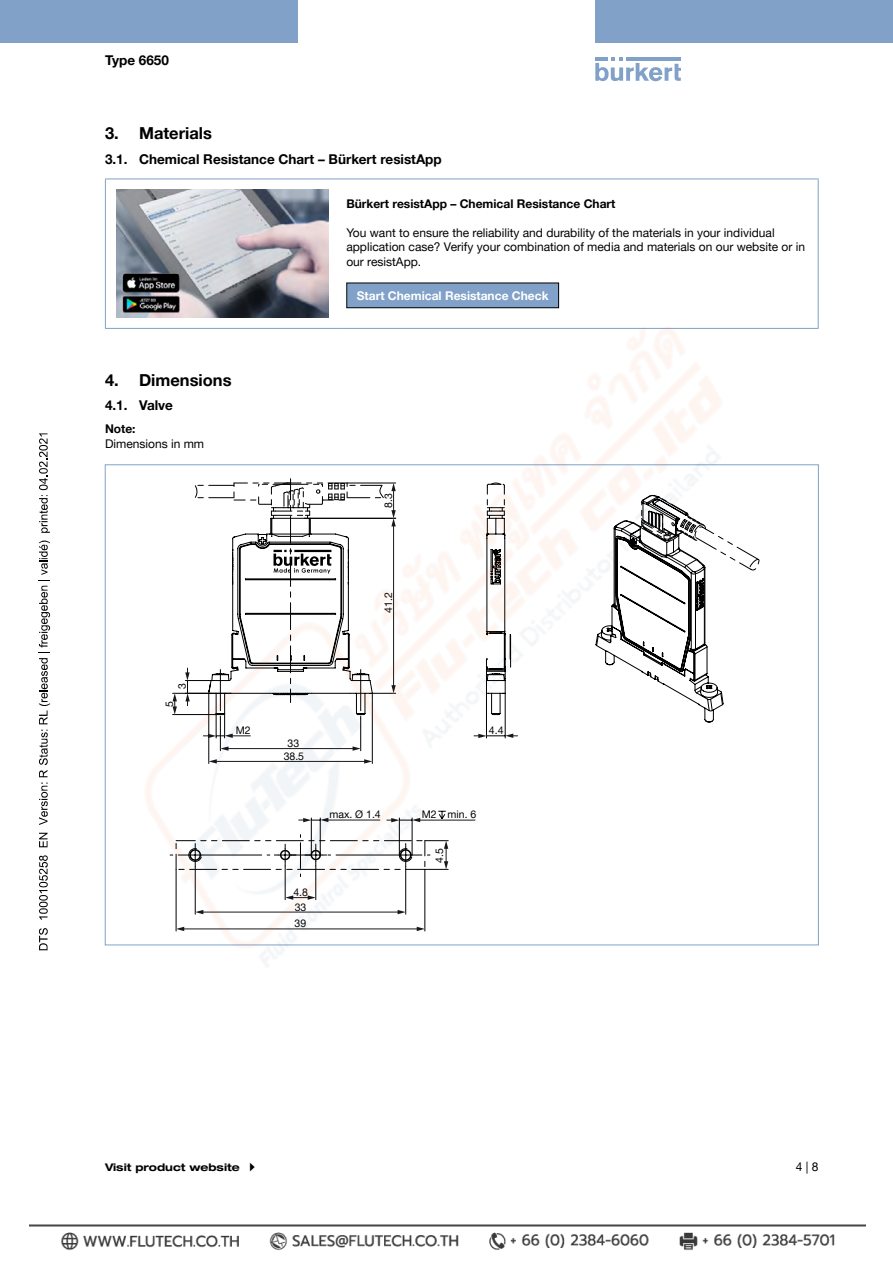
<style>
.page{position:relative;width:893px;height:1263px;background:#fff}
.page>*{position:absolute;margin:0;border:0;box-sizing:border-box;transform-origin:0 0}
.t1{font:700 16.5px "Helvetica Neue LTW1 G";color:#000}
.t2{font:700 13.5px "Helvetica Neue LTW1 G";color:#000}
.t3{font:12px/14.4px "Helvetica Neue LTW1 G";color:#000}
.t4{font:700 12px "Helvetica Neue LTW1 G";color:#000}
.t5{font:700 12px "Helvetica Neue LTW1 G";color:#fff}
.t6{font:10.5px/14.4px "Helvetica Neue LTW1 G";color:#000}
.t7{font:700 expanded 10.5px "Helvetica Neue LTW1 G";color:#000}
</style>
<div class="page">
<svg style="left:595px;top:57px;width:86px;height:24px"></svg>
<hr style="left:626px;top:57px;width:55px;height:4px;background:#81a1c8">
<div style="left:0;top:0;width:298px;height:42px;background:#81a1c8"></div>
<div style="left:595px;top:0;width:298px;height:42px;background:#81a1c8"></div>
<hr style="left:105px;top:179px;width:233px;height:1px;background:#81a1c8">
<hr style="left:105px;top:179px;width:1px;height:149px;background:#81a1c8">
<hr style="left:338px;top:179px;width:481px;height:1px;background:#81a1c8">
<hr style="left:818px;top:179px;width:1px;height:149px;background:#81a1c8">
<hr style="left:338px;top:328px;width:481px;height:1px;background:#81a1c8">
<img style="left:116px;top:190px;width:213px;height:78px">
<svg style="left:39px;top:928px;width:9px;height:22px"></svg>
<svg style="left:39px;top:855px;width:9px;height:65px"></svg>
<svg style="left:39px;top:833px;width:9px;height:14px"></svg>
<svg style="left:39px;top:540px;width:11px;height:285px"></svg>
<svg style="left:39px;top:433px;width:11px;height:100px"></svg>
<img style="left:29px;top:1224px;width:837px;height:26px">
<img style="left:104px;top:268px;width:706px;height:698px">
<p class="t2" style="left:105px;top:52px;width:65px">Type 6650</p>
<h1 class="t1" style="left:105px;top:123px;width:108px">3. Materials</h1>
<p class="t2" style="left:105px;top:151px;width:338px">3.1. Chemical Resistance Chart – Bürkert resistApp</p>
<p class="t4" style="left:346px;top:196px;width:271px">Bürkert resistApp – Chemical Resistance Chart</p>
<p class="t3" style="left:346px;top:225px;width:460px">You want to ensure the reliability and durability of the materials in your individual application case? Verify your combination of media and materials on our website or in our resistApp.</p>
<p class="t5" style="left:357px;top:288px;width:193px">Start Chemical Resistance Check</p>
<h1 class="t1" style="left:105px;top:370px;width:128px">4. Dimensions</h1>
<p class="t2" style="left:105px;top:397px;width:69px">4.1. Valve</p>
<p class="t4" style="left:105px;top:422px;width:32px">Note:</p>
<p class="t3" style="left:105px;top:436px;width:101px">Dimensions in mm</p>
<p class="t6" style="left:381px;top:508px;width:16px;rotate:-90deg">8.3</p>
<p class="t6" style="left:175px;top:689px;width:7px;rotate:-90deg">3</p>
<p class="t6" style="left:162px;top:706px;width:7px;rotate:-90deg">5</p>
<p class="t6" style="left:381px;top:613px;width:22px;rotate:-90deg">41.2</p>
<p class="t6" style="left:236px;top:723px;width:16px">M2</p>
<p class="t6" style="left:288px;top:736px;width:13px">33</p>
<p class="t6" style="left:284px;top:749px;width:22px">38.5</p>
<p class="t6" style="left:293px;top:885px;width:16px">4.8<br>33</p>
<p class="t6" style="left:294px;top:916px;width:13px">39</p>
<p class="t6" style="left:489px;top:723px;width:16px">4.4</p>
<p class="t6" style="left:329px;top:807px;width:53px">max. Ø 1.4</p>
<p class="t6" style="left:422px;top:807px;width:56px">M2 min. 6</p>
<p class="t6" style="left:432px;top:863px;width:16px;rotate:-90deg">4.5</p>
<p class="t7" style="left:105px;top:1161px;width:136px">Visit product website</p>
<p class="t3" style="left:796px;top:1159px;width:24px">4 | 8</p>
</div>
